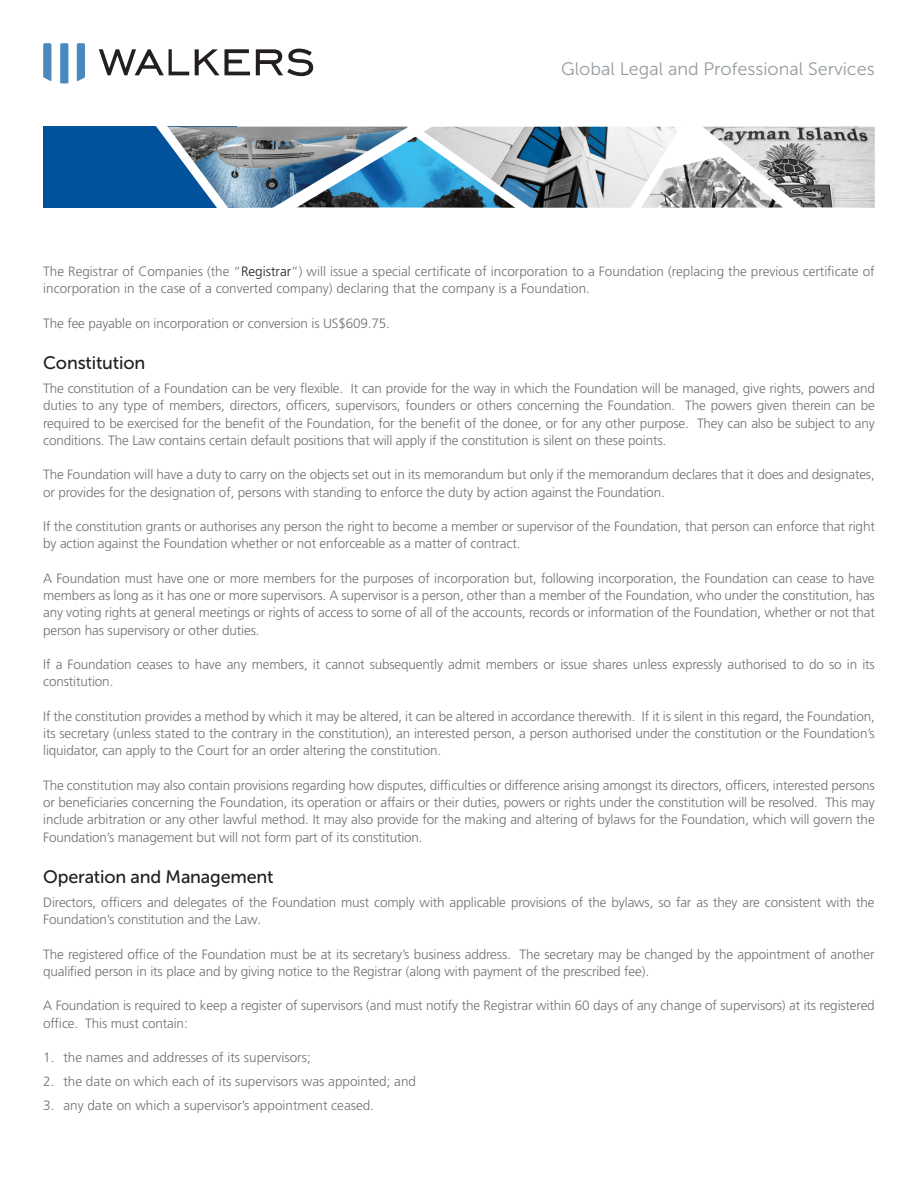
<style>
.page{position:relative;width:918px;height:1188px;background:#fff}
.page>*{position:absolute;margin:0;border:0;box-sizing:border-box;transform-origin:0 0}
.t1{font:18px "Museo Sans 300";color:#959ca1}
.t2{font:18px "Museo Sans 500";letter-spacing:-.01em;color:#231f20}
.t3{font:300 13.5px/17.2px "Frutiger LT Pro";letter-spacing:-.01em;color:#717074}
.s1{color:#231f20}
</style>
<div class="page">
<svg style="left:99px;top:49px;width:90px;height:26px"></svg>
<svg style="left:195px;top:49px;width:55px;height:26px"></svg>
<svg style="left:256px;top:49px;width:57px;height:27px"></svg>
<svg style="left:43px;top:43px;width:8px;height:38px"></svg>
<svg style="left:60px;top:43px;width:8px;height:40px"></svg>
<svg style="left:77px;top:43px;width:8px;height:38px"></svg>
<div style="left:43px;top:127px;width:194px;height:81px;background:#01529a"></div>
<img style="left:237px;top:127px;width:21px;height:81px">
<img style="left:546px;top:127px;width:74px;height:81px">
<img style="left:819px;top:127px;width:56px;height:81px">
<svg style="left:145px;top:126px;width:92px;height:82px"></svg>
<img style="left:258px;top:126px;width:288px;height:82px">
<svg style="left:620px;top:126px;width:199px;height:82px"></svg>
<h1 class="t1" style="left:561px;top:59px;width:315px">Global Legal and Professional Services</h1>
<p class="t3" style="left:43px;top:263px;width:833px">The Registrar of Companies (the “<span class="s1">Registrar</span>”) will issue a special certificate of incorporation to a Foundation (replacing the previous certificate of incorporation in the case of a converted company) declaring that the company is a Foundation.</p>
<p class="t3" style="left:43px;top:315px;width:348px">The fee payable on incorporation or conversion is US$609.75.</p>
<p class="t2" style="left:43px;top:353px;width:104px">Constitution</p>
<p class="t3" style="left:43px;top:380px;width:833px;text-align:justify">The constitution of a Foundation can be very flexible. It can provide for the way in which the Foundation will be managed, give rights, powers and duties to any type of members, directors, officers, supervisors, founders or others concerning the Foundation. The powers given therein can be required to be exercised for the benefit of the Foundation, for the benefit of the donee, or for any other purpose. They can also be subject to any conditions. The Law contains certain default positions that will apply if the constitution is silent on these points.</p>
<p class="t3" style="left:43px;top:466px;width:833px">The Foundation will have a duty to carry on the objects set out in its memorandum but only if the memorandum declares that it does and designates, or provides for the designation of, persons with standing to enforce the duty by action against the Foundation.</p>
<p class="t3" style="left:43px;top:518px;width:833px">If the constitution grants or authorises any person the right to become a member or supervisor of the Foundation, that person can enforce that right by action against the Foundation whether or not enforceable as a matter of contract.</p>
<p class="t3" style="left:43px;top:570px;width:833px;text-align:justify">A Foundation must have one or more members for the purposes of incorporation but, following incorporation, the Foundation can cease to have members as long as it has one or more supervisors. A supervisor is a person, other than a member of the Foundation, who under the constitution, has any voting rights at general meetings or rights of access to some of all of the accounts, records or information of the Foundation, whether or not that person has supervisory or other duties.</p>
<p class="t3" style="left:43px;top:656px;width:833px">If a Foundation ceases to have any members, it cannot subsequently admit members or issue shares unless expressly authorised to do so in its constitution.</p>
<p class="t3" style="left:43px;top:708px;width:833px;text-align:justify">If the constitution provides a method by which it may be altered, it can be altered in accordance therewith. If it is silent in this regard, the Foundation, its secretary (unless stated to the contrary in the constitution), an interested person, a person authorised under the constitution or the Foundation’s liquidator, can apply to the Court for an order altering the constitution.</p>
<p class="t3" style="left:43px;top:777px;width:833px;text-align:justify">The constitution may also contain provisions regarding how disputes, difficulties or difference arising amongst its directors, officers, interested persons or beneficiaries concerning the Foundation, its operation or affairs or their duties, powers or rights under the constitution will be resolved. This may include arbitration or any other lawful method. It may also provide for the making and altering of bylaws for the Foundation, which will govern the Foundation’s management but will not form part of its constitution.</p>
<p class="t2" style="left:43px;top:867px;width:232px">Operation and Management</p>
<p class="t3" style="left:43px;top:894px;width:833px">Directors, officers and delegates of the Foundation must comply with applicable provisions of the bylaws, so far as they are consistent with the<br>Foundation’s constitution and the Law.</p>
<p class="t3" style="left:43px;top:946px;width:833px">The registered office of the Foundation must be at its secretary’s business address. The secretary may be changed by the appointment of another qualified person in its place and by giving notice to the Registrar (along with payment of the prescribed fee).</p>
<p class="t3" style="left:43px;top:997px;width:833px">A Foundation is required to keep a register of supervisors (and must notify the Registrar within 60 days of any change of supervisors) at its registered office. This must contain:</p>
<p class="t3" style="left:43px;top:1049px;width:269px">1. the names and addresses of its supervisors;</p>
<p class="t3" style="left:43px;top:1073px;width:374px">2. the date on which each of its supervisors was appointed; and</p>
<p class="t3" style="left:43px;top:1097px;width:332px">3. any date on which a supervisor’s appointment ceased.</p>
</div>
